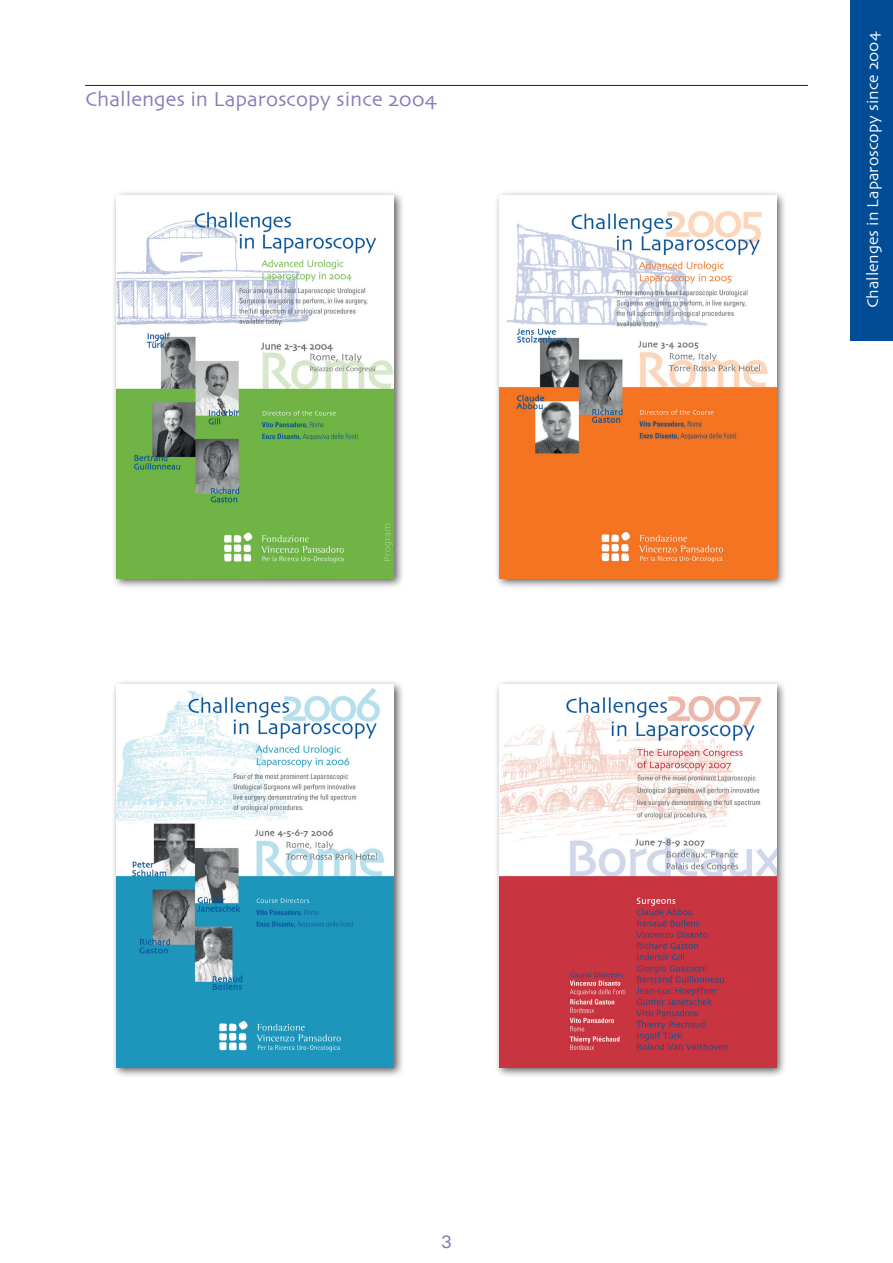
<style>
.page{position:relative;width:893px;height:1263px;background:#fff}
.page>*{position:absolute;margin:0;border:0;box-sizing:border-box;transform-origin:0 0}
.t1{font:21px "Skia";color:#877bb9}
.t2{font:500 18px "Univers";color:#877bb9}
.t3{font:16.5px "Skia";color:#fff}
</style>
<div class="page">
<hr style="left:85px;top:85px;width:723px;height:1px;background:#231f20">
<div style="left:112px;top:190px;width:292px;height:399px;background:#231f20;opacity:.75"></div>
<img style="left:117px;top:196px;width:276px;height:382px">
<div style="left:494px;top:190px;width:293px;height:399px;background:#231f20;opacity:.75"></div>
<img style="left:500px;top:196px;width:276px;height:382px">
<div style="left:112px;top:679px;width:292px;height:399px;background:#231f20;opacity:.75"></div>
<img style="left:117px;top:685px;width:276px;height:382px">
<div style="left:494px;top:679px;width:293px;height:399px;background:#231f20;opacity:.75"></div>
<img style="left:500px;top:685px;width:276px;height:382px">
<div style="left:850px;top:0;width:43px;height:340px;background:#014d95"></div>
<p class="t1" style="left:85px;top:86px;width:354px">Challenges in Laparoscopy since 2004</p>
<p class="t2" style="left:441px;top:1230px;width:13px">3</p>
<p class="t3" style="left:863px;top:308px;width:278px;rotate:-90deg">Challenges in Laparoscopy since 2004</p>
</div>
